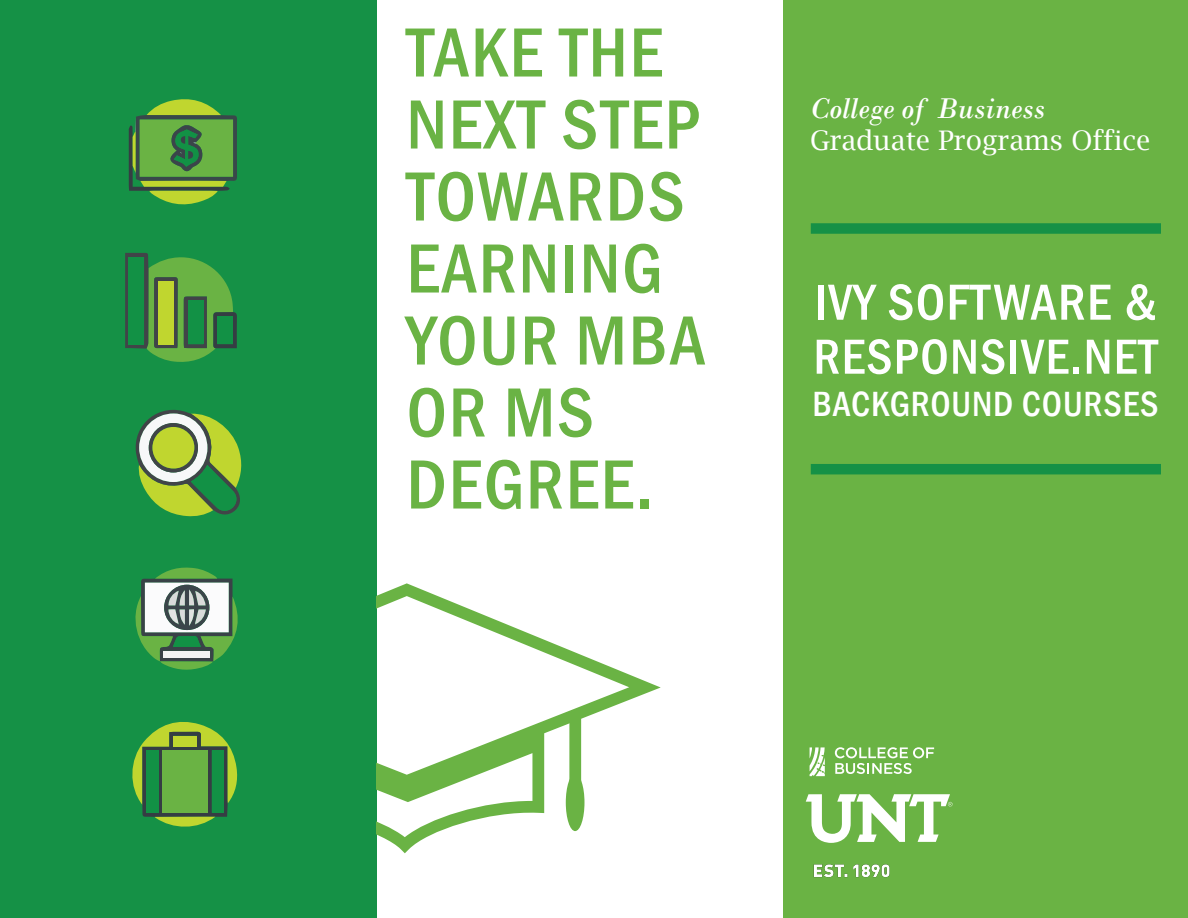
<style>
.page{position:relative;width:1188px;height:918px;background:#fff}
.page>*{position:absolute;margin:0;border:0;box-sizing:border-box;transform-origin:0 0}
.t1{font:500 condensed 72px/72px "Franklin Gothic";letter-spacing:.025em;color:#6ab344}
.t2{font:500 condensed 52.5px "Franklin Gothic";letter-spacing:.025em;color:#fff}
.t3{font:500 condensed 51px "Franklin Gothic";letter-spacing:.025em;color:#fff}
.t4{font:500 condensed 36px "Franklin Gothic";letter-spacing:.025em;color:#fff}
.t5{font:italic 30px "Bodoni";color:#fff}
.t6{font:27px "Lucida Bright";color:#fff}
</style>
<div class="page">
<div style="left:783px;top:0;width:405px;height:918px;background:#6ab344"></div>
<div style="left:0;top:0;width:376px;height:918px;background:#159146"></div>
<svg style="left:376px;top:583px;width:285px;height:270px"></svg>
<div style="left:566px;top:774px;width:18px;height:57px;background:#6ab344;border-radius:50%"></div>
<div style="left:811px;top:223px;width:350px;height:11px;background:#159146"></div>
<div style="left:811px;top:464px;width:350px;height:10px;background:#159146"></div>
<svg style="left:132px;top:722px;width:106px;height:105px"></svg>
<div style="left:163px;top:750px;width:45px;height:63px;background:#6ab344"></div>
<div style="left:146px;top:750px;width:13px;height:63px;background:#129145"></div>
<div style="left:212px;top:750px;width:11px;height:63px;background:#129145"></div>
<div style="left:173px;top:736px;width:24px;height:10px;background:#c0d62f"></div>
<svg style="left:125px;top:252px;width:112px;height:110px"></svg>
<div style="left:129px;top:257px;width:15px;height:87px;background:#129145"></div>
<div style="left:217px;top:316px;width:16px;height:28px;background:#129145"></div>
<div style="left:158px;top:281px;width:16px;height:63px;background:#c0d62f"></div>
<div style="left:188px;top:301px;width:15px;height:43px;background:#129145"></div>
<svg style="left:129px;top:99px;width:108px;height:106px"></svg>
<svg style="left:135px;top:567px;width:103px;height:103px"></svg>
<svg style="left:135px;top:409px;width:107px;height:108px"></svg>
<div style="left:152px;top:427px;width:42px;height:42px;background:#c0d62f;border-radius:50%"></div>
<img style="left:813px;top:864px;width:77px;height:14px">
<svg style="left:835px;top:747px;width:99px;height:27px"></svg>
<svg style="left:806px;top:794px;width:147px;height:49px"></svg>
<svg style="left:810px;top:747px;width:15px;height:29px"></svg>
<p class="t1" style="left:406px;top:16px;width:300px">TAKE THE<br>NEXT STEP<br>TOWARDS<br>EARNING<br>YOUR MBA<br>OR MS<br>DEGREE.</p>
<p class="t5" style="left:810px;top:90px;width:237px">College of Business</p>
<p class="t6" style="left:810px;top:125px;width:342px">Graduate Programs Office</p>
<p class="t2" style="left:814px;top:268px;width:344px">IVY SOFTWARE &amp;</p>
<p class="t3" style="left:813px;top:323px;width:346px">RESPONSIVE.NET</p>
<p class="t4" style="left:812px;top:380px;width:348px">BACKGROUND COURSES</p>
</div>
